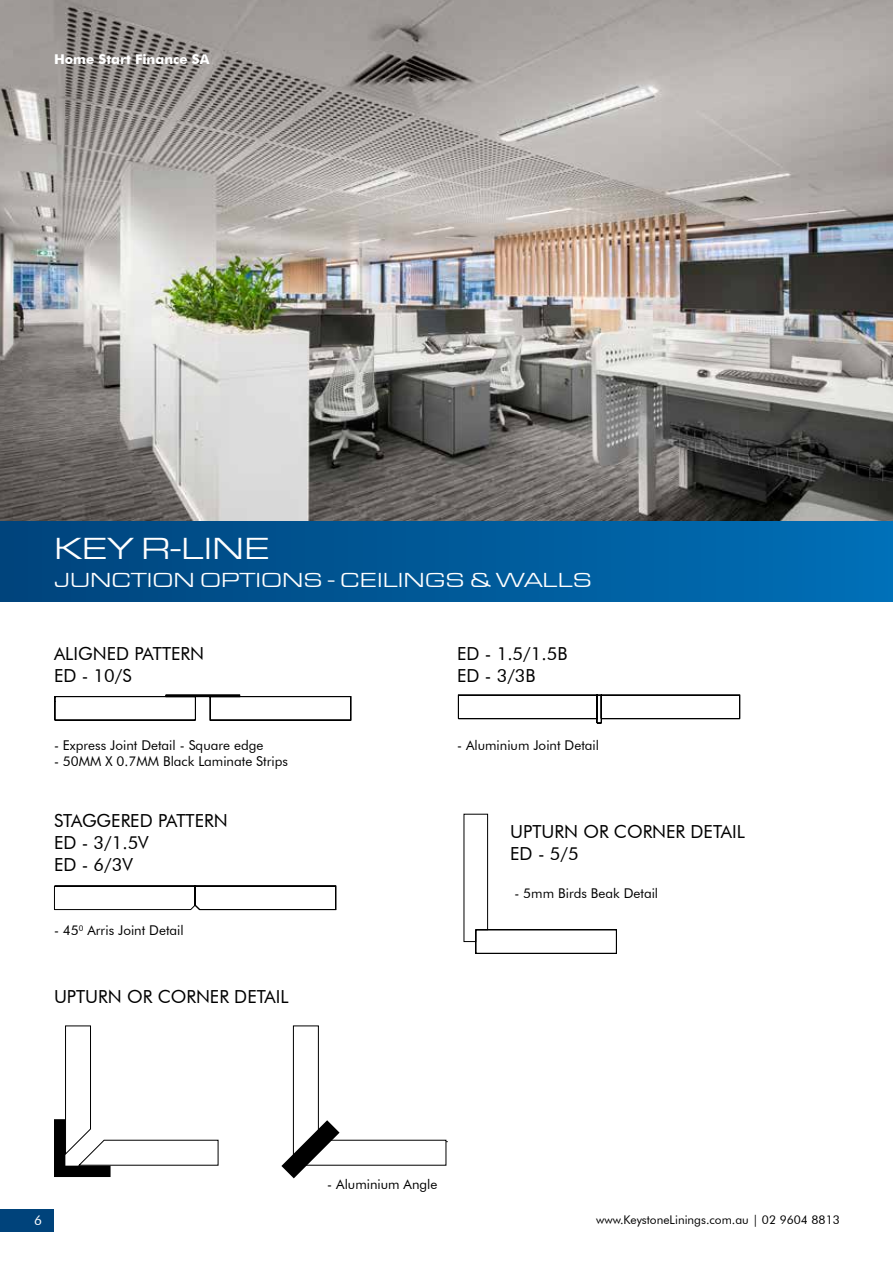
<style>
.page{position:relative;width:893px;height:1263px;background:#fff}
.page>*{position:absolute;margin:0;border:0;box-sizing:border-box;transform-origin:0 0}
.t1{font:31.5px "Eurostile Extended";color:#fff}
.t2{font:21px "Eurostile Extended";color:#fff}
.t3{font:18px/21.6px "Futura BT";color:#000}
.t4{font:13.5px "Futura BT";color:#000}
.t5{font:700 13.5px "Futura BT";color:#fff}
.t6{font:13.5px "Futura BT";color:#fff}
.t7{font:12px "Futura BT";color:#000}
</style>
<div class="page">
<img style="left:0;top:0;width:893px;height:521px">
<div style="left:0;top:521px;width:893px;height:80px;background:linear-gradient(to right,#00437b,#006fb7)"></div>
<svg style="left:54px;top:694px;width:298px;height:27px"></svg>
<svg style="left:457px;top:694px;width:284px;height:30px"></svg>
<svg style="left:54px;top:885px;width:283px;height:26px"></svg>
<svg style="left:463px;top:813px;width:154px;height:141px"></svg>
<svg style="left:281px;top:1025px;width:166px;height:153px"></svg>
<svg style="left:54px;top:1025px;width:165px;height:152px"></svg>
<div style="left:0;top:1209px;width:54px;height:22px;background:#00437b"></div>
<p class="t5" style="left:54px;top:51px;width:157px">Home Start Finance SA</p>
<h1 class="t1" style="left:54px;top:532px;width:218px">KEY R-LINE</h1>
<h2 class="t2" style="left:54px;top:568px;width:539px">JUNCTION OPTIONS - CEILINGS &amp; WALLS</h2>
<h3 class="t3" style="left:54px;top:643px;width:152px">ALIGNED PATTERN<br>ED - 10/S</h3>
<p class="t4" style="left:54px;top:737px;width:211px">- Express Joint Detail - Square edge</p>
<p class="t4" style="left:54px;top:753px;width:235px">- 50MM X 0.7MM Black Laminate Strips</p>
<h3 class="t3" style="left:54px;top:810px;width:175px">STAGGERED PATTERN<br>ED - 3/1.5V<br>ED - 6/3V</h3>
<p class="t4" style="left:54px;top:922px;width:131px">- 45<sup>0</sup> Arris Joint Detail</p>
<h3 class="t3" style="left:54px;top:986px;width:236px">UPTURN OR CORNER DETAIL</h3>
<h3 class="t3" style="left:457px;top:643px;width:112px">ED - 1.5/1.5B<br>ED - 3/3B</h3>
<p class="t4" style="left:457px;top:736px;width:143px">- Aluminium Joint Detail</p>
<h3 class="t3" style="left:510px;top:821px;width:236px">UPTURN OR CORNER DETAIL<br>ED - 5/5</h3>
<p class="t4" style="left:514px;top:885px;width:145px">- 5mm Birds Beak Detail</p>
<p class="t4" style="left:327px;top:1175px;width:112px">- Aluminium Angle</p>
<p class="t6" style="left:34px;top:1212px;width:9px">6</p>
<p class="t7" style="left:596px;top:1212px;width:245px">www.KeystoneLinings.com.au | 02 9604 8813</p>
</div>
